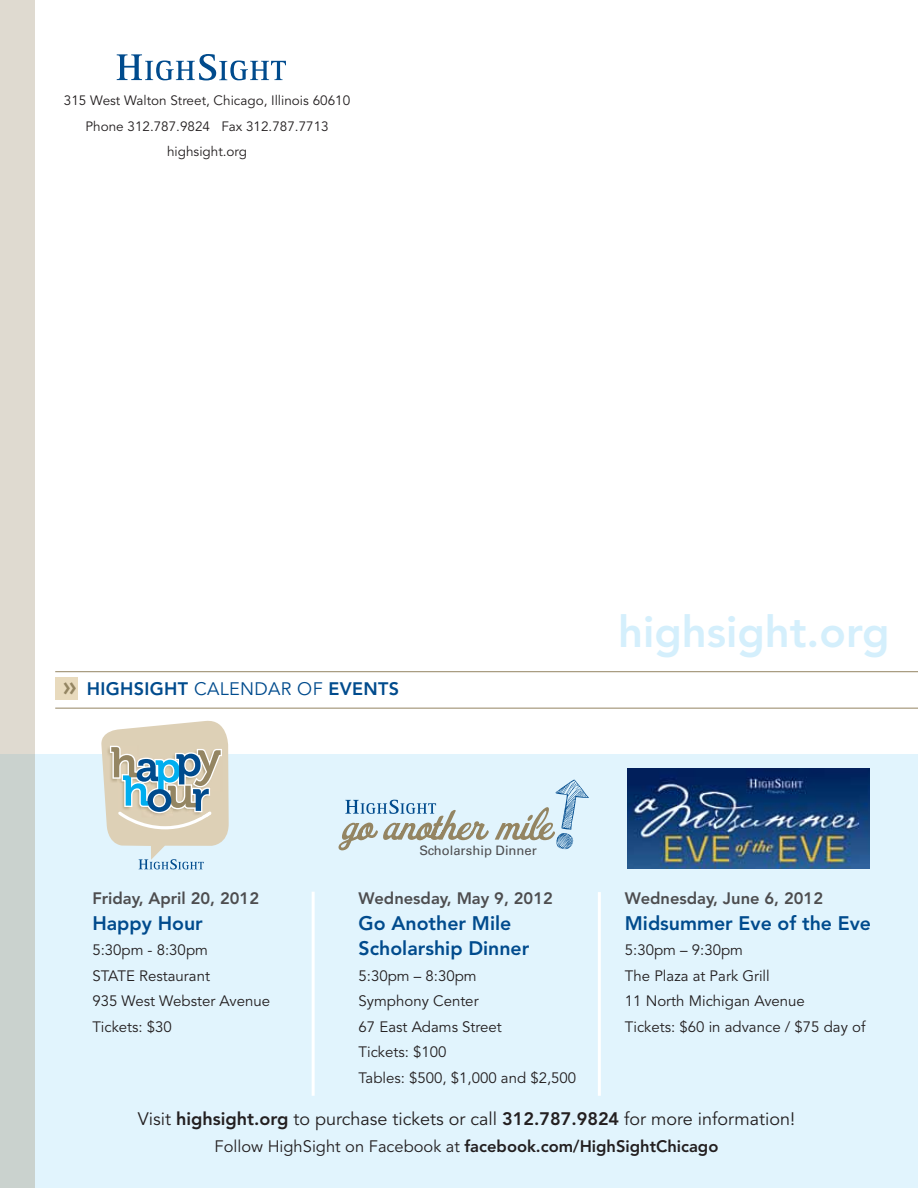
<style>
.page{position:relative;width:918px;height:1188px;background:#fff}
.page>*{position:absolute;margin:0;border:0;box-sizing:border-box;transform-origin:0 0}
.t1{font:800 43.5px "Avenir";color:#d4effc}
.t2{font:800 19.5px/25.5px "Avenir";color:#004b8d}
.t3{font:18px "Avenir";color:#231f20}
.t4{font:800 18px "Avenir";letter-spacing:.02em;color:#004b8d}
.t5{font:800 16.5px "Avenir";color:#4d4d4f}
.t6{font:800 16.5px "Avenir";color:#231f20}
.t7{font:15px/25.5px "Avenir";color:#231f20}
.t8{font:13.5px/25.5px "Avenir";color:#231f20;text-align:center}
.t9{font:13.05px "Univers";color:#4d4d4f}
.s1{font-size:27px;color:#948562}
.s2{font-weight:400}
.s3{font-weight:800}
</style>
<div class="page">
<hr style="left:55px;top:708px;width:863px;height:1px;background:#948562">
<hr style="left:55px;top:671px;width:863px;height:1px;background:#948562">
<div style="left:0;top:755px;width:918px;height:433px;background:#e1f4fd"></div>
<div style="left:55px;top:677px;width:22px;height:22px;background:#e8dabd"></div>
<hr style="left:598px;top:892px;width:3px;height:204px;background:#fff">
<hr style="left:312px;top:892px;width:3px;height:204px;background:#fff">
<svg style="left:339px;top:779px;width:250px;height:71px"></svg>
<img style="left:627px;top:769px;width:242px;height:100px">
<svg style="left:117px;top:54px;width:169px;height:26px"></svg>
<div style="left:0;top:0;width:35px;height:1188px;background:linear-gradient(to bottom,#e6ddd1,#c9d2ce)"></div>
<svg style="left:101px;top:721px;width:128px;height:148px"></svg>
<p class="t8" style="left:64px;top:88px;width:288px">315 West Walton Street, Chicago, Illinois 60610<br>Phone 312.787.9824 Fax 312.787.7713 highsight.org</p>
<p class="t4" style="left:63px;top:679px;width:157px"><span class="s1">»</span> HIGHSIGHT <span class="s2">Calen</span></p>
<p class="t4" style="left:254px;top:679px;width:135px"><span class="s2">dar of</span> Eve nts</p>
<h1 class="t1" style="left:618px;top:606px;width:273px">highsight.org</h1>
<p class="t5" style="left:92px;top:889px;width:168px">Friday, April 20, 2012</p>
<h2 class="t2" style="left:92px;top:910px;width:112px">Happy Hour</h2>
<p class="t7" style="left:92px;top:938px;width:179px">5:30pm - 8:30pm<br>STATE Restaurant<br>935 West Webster Avenue<br>Tickets: $30</p>
<p class="t9" style="left:419px;top:842px;width:119px">Scholarship Dinner</p>
<p class="t5" style="left:359px;top:889px;width:196px">Wednesday, May 9, 2012</p>
<h2 class="t2" style="left:359px;top:910px;width:172px">Go Another Mile<br>Scholarship Dinner</h2>
<p class="t7" style="left:359px;top:963px;width:219px">5:30pm – 8:30pm<br>Symphony Center<br>67 East Adams Street<br>Tickets: $100<br>Tables: $500, $1,000 and $2,500</p>
<p class="t5" style="left:625px;top:889px;width:200px">Wednesday, June 6, 2012</p>
<h2 class="t2" style="left:625px;top:910px;width:248px">Midsummer Eve of the Eve</h2>
<p class="t7" style="left:625px;top:938px;width:243px">5:30pm – 9:30pm<br>The Plaza at Park Grill<br>11 North Michigan Avenue<br>Tickets: $60 in advance / $75 day of</p>
<p class="t3" style="left:138px;top:1108px;width:659px">Visit <span class="s3">highsight.org</span> to purchase tickets or call <span class="s3">312.787.9824</span> for more information!</p>
<p class="t6" style="left:215px;top:1136px;width:505px"><span class="s2">Follow HighSight on Facebook at</span> facebook.com/HighSightChicago</p>
</div>
